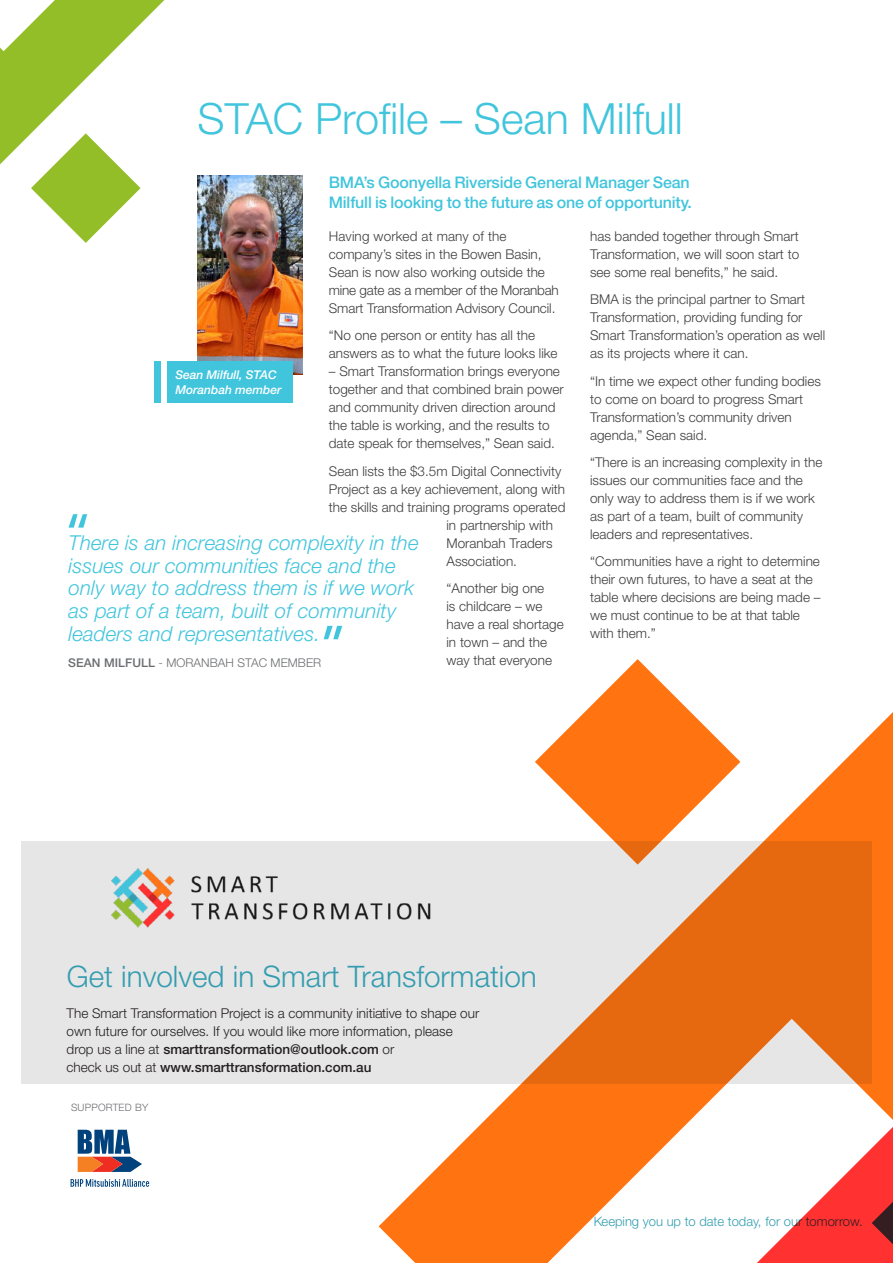
<style>
.page{position:relative;width:893px;height:1263px;background:#fff}
.page>*{position:absolute;margin:0;border:0;box-sizing:border-box;transform-origin:0 0}
.heading{font:300 43.05px "Helvetica Neue";color:#41c5dc}
.t1{font:300 29.7px "Helvetica Neue";color:#349db0}
.t2{font:italic 300 20.55px/22.8px "Helvetica Neue";letter-spacing:.005em;color:#41c5dc}
.intro{font:500 16.05px/20.4px "Helvetica Neue";letter-spacing:-.01em;color:#41c5dc}
.body{font:300 13.5px/18px "Helvetica Neue";color:#3e3e3f}
.t3{font:300 13.5px/18px "Helvetica Neue";color:#231f20}
.t4{font:300 13.05px "Helvetica Neue";color:#349db0}
.t5{font:italic 500 12px/15px "Helvetica Neue";letter-spacing:-.005em;color:#fff}
.t6{font:300 12px "Helvetica Neue";letter-spacing:.005em;color:#6c6d70}
.t7{font:300 10.2px "Helvetica Neue";letter-spacing:.02em;color:#6c6d70}
.s1{font-weight:500}
</style>
<div class="page">
<div style="left:21px;top:841px;width:851px;height:242px;background:#e6e6e6"></div>
<img style="left:111px;top:868px;width:268px;height:60px">
<svg style="left:379px;top:712px;width:514px;height:551px"></svg>
<svg style="left:535px;top:659px;width:205px;height:206px"></svg>
<svg style="left:78px;top:1130px;width:64px;height:42px"></svg>
<svg style="left:71px;top:1179px;width:78px;height:8px"></svg>
<img style="left:198px;top:175px;width:104px;height:200px">
<div style="left:154px;top:361px;width:6px;height:41px;background:#41c5dc"></div>
<div style="left:167px;top:361px;width:125px;height:41px;background:#41c5dc"></div>
<svg style="left:69px;top:514px;width:18px;height:14px"></svg>
<svg style="left:324px;top:626px;width:18px;height:13px"></svg>
<svg style="left:0;top:0;width:164px;height:243px"></svg>
<p class="heading" style="left:198px;top:92px;width:487px">STAC Profile – Sean Milfull</p>
<p class="intro" style="left:329px;top:171px;width:364px">BMA’s Goonyella Riverside General Manager Sean<br>Milfull is looking to the future as one of opportunity.</p>
<p class="body" style="left:329px;top:227px;width:232px">Having worked at many of the company’s sites in the Bowen Basin, Sean is now also working outside the mine gate as a member of the Moranbah Smart Transformation Advisory Council.</p>
<p class="body" style="left:329px;top:326px;width:230px">“No one person or entity has all the answers as to what the future looks like</p>
<p class="body" style="left:329px;top:362px;width:236px">– Smart Transformation brings everyone together and that combined brain power and community driven direction around the table is working, and the results to date speak for themselves,” Sean said.</p>
<p class="body" style="left:329px;top:461px;width:234px">Sean lists the $3.5m Digital Connectivity</p>
<p class="body" style="left:329px;top:479px;width:238px">Project as a key achievement, along with</p>
<p class="body" style="left:329px;top:497px;width:238px">the skills and training programs operated</p>
<p class="body" style="left:446px;top:515px;width:108px">in partnership with</p>
<p class="body" style="left:446px;top:533px;width:108px">Moranbah Traders</p>
<p class="body" style="left:446px;top:551px;width:72px">Association.</p>
<p class="body" style="left:446px;top:579px;width:119px">“Another big one<br>is childcare – we have a real shortage in town – and the way that everyone</p>
<p class="t5" style="left:175px;top:367px;width:108px">Sean Milfull, STAC<br>Moranbah member</p>
<p class="t2" style="left:69px;top:531px;width:352px">There is an increasing complexity in the issues our communities face and the only way to address them is if we work as part of a team, built of community leaders and representatives.</p>
<p class="t6" style="left:68px;top:655px;width:254px"><span class="s1">SEAN MILFULL</span> - MORANBAH STAC MEMBER</p>
<p class="body" style="left:590px;top:227px;width:211px;text-align:justify">has banded together through Smart Transformation, we will soon start to see some real benefits,” he said.</p>
<p class="body" style="left:590px;top:290px;width:237px">BMA is the principal partner to Smart Transformation, providing funding for Smart Transformation’s operation as well as its projects where it can.</p>
<p class="body" style="left:590px;top:371px;width:232px">“In time we expect other funding bodies to come on board to progress Smart<br>Transformation’s community driven agenda,” Sean said.</p>
<p class="body" style="left:590px;top:453px;width:234px">“There is an increasing complexity in the issues our communities face and the only way to address them is if we work as part of a team, built of community leaders and representatives.</p>
<p class="body" style="left:590px;top:552px;width:232px">“Communities have a right to determine their own futures, to have a seat at the table where decisions are being made – we must continue to be at that table with them.”</p>
<p class="t1" style="left:67px;top:958px;width:471px">Get involved in Smart Transformation</p>
<p class="t3" style="left:67px;top:1004px;width:414px">The Smart Transformation Project is a community initiative to shape our own future for ourselves. If you would like more information, please drop us a line at <span class="s1">smarttransformation@outlook.com</span> or<br>check us out at <span class="s1">www.smarttransformation.com.au</span></p>
<p class="t7" style="left:71px;top:1101px;width:79px">SUPPORTED BY</p>
<p class="t4" style="left:593px;top:1213px;width:271px">Keeping you up to date today, for our tomorrow.</p>
</div>
